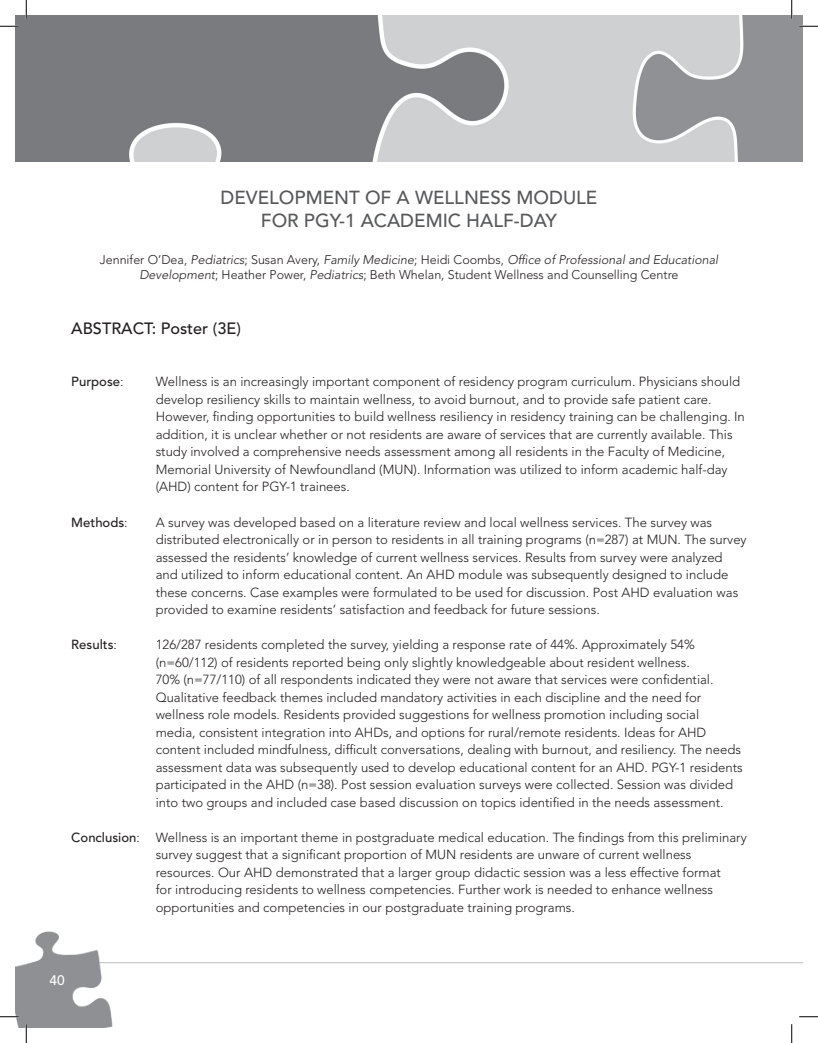
<style>
.page{position:relative;width:818px;height:1043px;background:#fff}
.page>*{position:absolute;margin:0;border:0;box-sizing:border-box;transform-origin:0 0}
.AbstractName{font:500 18.75px/22.5px "Avenir LT Std";color:#57585a;text-align:center}
.t1{font:500 16.25px "Avenir LT Std";color:#231f20}
.t2{font:500 13.75px "Avenir LT Std";color:#fff}
.AbstractText_INDENT{font:300 13.12px/17.5px "Avenir LT Std";color:#231f20}
.AbstractText_INDENT-2{font:500 13.12px "Avenir LT Std";color:#231f20}
.AbstractName-2{font:300 12.5px/15px "Avenir LT Std";color:#231f20;text-align:center}
.s1{font-style:italic}
.s2{font-weight:300}
.s3{font-weight:500}
</style>
<div class="page">
<img style="left:15px;top:15px;width:787px;height:146px">
<hr style="left:47px;top:962px;width:755px;height:1px;background:#c7c8ca">
<img style="left:15px;top:931px;width:100px;height:97px">
<svg style="left:0;top:25px;width:19px;height:2px"></svg>
<svg style="left:799px;top:25px;width:19px;height:2px"></svg>
<svg style="left:0;top:1015px;width:19px;height:2px"></svg>
<svg style="left:799px;top:1016px;width:19px;height:1px"></svg>
<svg style="left:25px;top:0;width:2px;height:19px"></svg>
<svg style="left:25px;top:1024px;width:2px;height:18px"></svg>
<svg style="left:790px;top:0;width:2px;height:19px"></svg>
<svg style="left:791px;top:1024px;width:1px;height:18px"></svg>
<p class="AbstractName" style="left:220px;top:187px;width:378px">DEVELOPMENT OF A WELLNESS MODULE<br>FOR PGY-1 ACADEMIC HALF-DAY</p>
<p class="AbstractName-2" style="left:100px;top:253px;width:620px">Jennifer O’Dea, <span class="s1">Pediatrics</span>; Susan Avery, <span class="s1">Family Medicine</span>; Heidi Coombs, <span class="s1">Office of Professional and Educational<br>Development</span>; Heather Power, <span class="s1">Pediatrics</span>; Beth Whelan, Student Wellness and Counselling Centre</p>
<h2 class="t1" style="left:71px;top:319px;width:171px">ABSTRACT: Poster (3E)</h2>
<p class="AbstractText_INDENT-2" style="left:71px;top:374px;width:54px">Purpose<span class="s2">:</span></p>
<p class="AbstractText_INDENT" style="left:156px;top:373px;width:590px">Wellness is an increasingly important component of residency program curriculum. Physicians should develop resiliency skills to maintain wellness, to avoid burnout, and to provide safe patient care.<br>However, finding opportunities to build wellness resiliency in residency training can be challenging. In addition, it is unclear whether or not residents are aware of services that are currently available. This study involved a comprehensive needs assessment among all residents in the Faculty of Medicine, Memorial University of Newfoundland (MUN). Information was utilized to inform academic half-day (AHD) content for PGY-1 trainees.</p>
<p class="AbstractText_INDENT-2" style="left:71px;top:514px;width:58px">Methods<span class="s2">:</span></p>
<p class="AbstractText_INDENT" style="left:156px;top:513px;width:592px">A survey was developed based on a literature review and local wellness services. The survey was distributed electronically or in person to residents in all training programs (n=287) at MUN. The survey assessed the residents’ knowledge of current wellness services. Results from survey were analyzed and utilized to inform educational content. An AHD module was subsequently designed to include these concerns. Case examples were formulated to be used for discussion. Post AHD evaluation was provided to examine residents’ satisfaction and feedback for future sessions.</p>
<p class="AbstractText_INDENT-2" style="left:71px;top:637px;width:47px">Results<span class="s2">:</span></p>
<p class="AbstractText_INDENT" style="left:156px;top:636px;width:588px">126/287 residents completed the survey, yielding a response rate of 44%. Approximately 54% (n=60/112) of residents reported being only slightly knowledgeable about resident wellness.<br>70% (n=77/110) of all respondents indicated they were not aware that services were confidential.<br>Qualitative feedback themes included mandatory activities in each discipline and the need for wellness role models. Residents provided suggestions for wellness promotion including social<br>media, consistent integration into AHDs, and options for rural/remote residents. Ideas for AHD content included mindfulness, difficult conversations, dealing with burnout, and resiliency. The needs assessment data was subsequently used to develop educational content for an AHD. PGY-1 residents participated in the AHD (n=38). Post session evaluation surveys were collected. Session was divided into two groups and included case based discussion on topics identified in the needs assessment.</p>
<p class="AbstractText_INDENT" style="left:156px;top:828px;width:592px;text-indent:-84px"><span class="s3">Conclusion</span>: Wellness is an important theme in postgraduate medical education. The findings from this preliminary survey suggest that a significant proportion of MUN residents are unware of current wellness resources. Our AHD demonstrated that a larger group didactic session was a less effective format<br>for introducing residents to wellness competencies. Further work is needed to enhance wellness opportunities and competencies in our postgraduate training programs.</p>
<p class="t2" style="left:49px;top:972px;width:17px">40</p>
</div>
